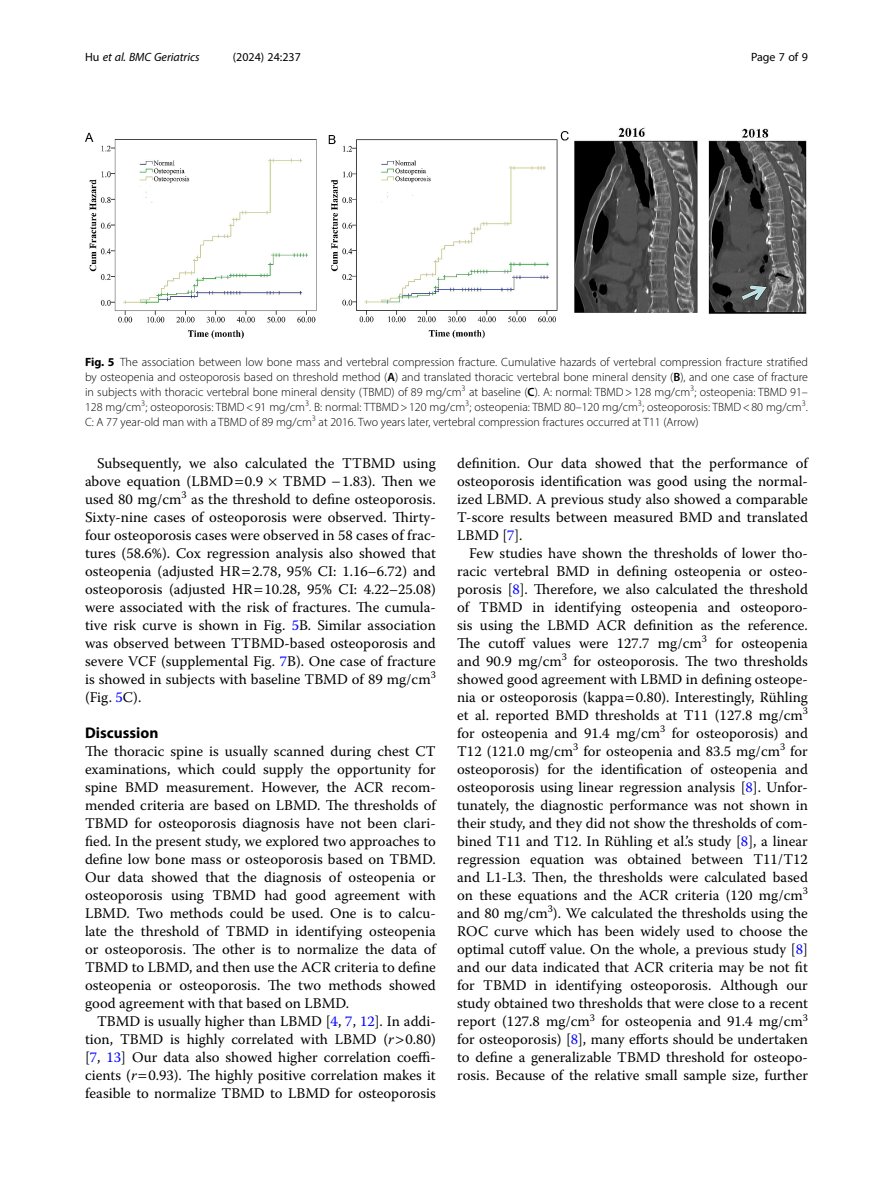
<style>
.page{position:relative;width:893px;height:1191px;background:#fff}
.page>*{position:absolute;margin:0;border:0;box-sizing:border-box;transform-origin:0 0}
.Head_1{font:700 15.45px "Myriad Pro";color:#000}
.Body_Text_Indent{font:14.7px/18px "Warnock Pro";color:#000;text-align:justify}
.Body_Text{font:14.7px/18px "Warnock Pro";color:#000;text-align:justify}
.Figure_Caption{font:300 12px/15px "Myriad Pro";color:#000;text-align:justify}
.t1{font:italic 12px "Myriad Pro";color:#000}
.t2{font:12px "Myriad Pro";color:#000}
.s1{font-style:normal}
.s2{font-weight:700}
.s3{font-weight:600}
.s4{color:#00f}
.s5{font-style:italic}
</style>
<div class="page">
<img style="left:85px;top:127px;width:722px;height:211px">
<p class="t1" style="left:85px;top:50px;width:116px"><span class="s1">Hu</span> et al. BMC Geriatrics</p>
<p class="t2" style="left:233px;top:50px;width:70px">(2024) 24:237</p>
<p class="t2" style="left:751px;top:50px;width:58px">Page 7 of 9</p>
<p class="Figure_Caption" style="left:85px;top:354px;width:724px"><span class="s2">Fig. 5</span> The association between low bone mass and vertebral compression fracture. Cumulative hazards of vertebral compression fracture stratified by osteopenia and osteoporosis based on threshold method (<span class="s3">A</span>) and translated thoracic vertebral bone mineral density (<span class="s3">B</span>), and one case of fracture in subjects with thoracic vertebral bone mineral density (TBMD) of 89 mg/cm<sup>3</sup> at baseline (<span class="s3">C</span>). A: normal: TBMD&gt;128 mg/cm<sup>3</sup>; osteopenia: TBMD 91– 128 mg/cm<sup>3</sup>; osteoporosis: TBMD&lt;91 mg/cm<sup>3</sup>. B: normal: TTBMD&gt;120 mg/cm<sup>3</sup>; osteopenia: TBMD 80–120 mg/cm<sup>3</sup>; osteoporosis: TBMD&lt;80 mg/cm<sup>3</sup>.<br>C: A 77 year-old man with a TBMD of 89 mg/cm<sup>3</sup> at 2016. Two years later, vertebral compression fractures occurred at T11 (Arrow)</p>
<p class="Body_Text_Indent" style="left:85px;top:454px;width:352px;text-indent:12px">Subsequently, we also calculated the TTBMD using above equation (LBMD 0.9</p>
<p class="Body_Text_Indent" style="left:85px;top:472px;width:352px;text-indent:198px">TBMD −1.83). Then we used 80 mg/cm<sup>3</sup> as the threshold to define osteoporosis.<br>Sixty-nine cases of osteoporosis were observed. Thirty&shy;four osteoporosis cases were observed in 58 cases of frac&shy;tures (58.6%). Cox regression analysis also showed that osteopenia (adjusted HR 2.78, 95% CI: 1.16–6.72) and osteoporosis (adjusted HR 10.28, 95% CI: 4.22–25.08) were associated with the risk of fractures. The cumula&shy;tive risk curve is shown in Fig. <span class="s4">5</span>B. Similar association was observed between TTBMD-based osteoporosis and severe VCF (supplemental Fig. <span class="s4">7</span>B). One case of fracture is showed in subjects with baseline TBMD of 89 mg/cm<sup>3 </sup>(Fig. <span class="s4">5</span>C).</p>
<p class="Head_1" style="left:85px;top:723px;width:75px">Discussion</p>
<p class="Body_Text" style="left:85px;top:742px;width:352px">The thoracic spine is usually scanned during chest CT examinations, which could supply the opportunity for spine BMD measurement. However, the ACR recom&shy;mended criteria are based on LBMD. The thresholds of TBMD for osteoporosis diagnosis have not been clari&shy;fied. In the present study, we explored two approaches to define low bone mass or osteoporosis based on TBMD.<br>Our data showed that the diagnosis of osteopenia or osteoporosis using TBMD had good agreement with LBMD. Two methods could be used. One is to calcu&shy;late the threshold of TBMD in identifying osteopenia or osteoporosis. The other is to normalize the data of TBMD to LBMD, and then use the ACR criteria to define osteopenia or osteoporosis. The two methods showed good agreement with that based on LBMD.</p>
<p class="Body_Text_Indent" style="left:85px;top:1012px;width:352px;text-indent:12px">TBMD is usually higher than LBMD [<span class="s4">4</span>, <span class="s4">7</span>, <span class="s4">12</span>]. In addi&shy;tion, TBMD is highly correlated with LBMD (<span class="s5">r</span> 0.80) [<span class="s4">7</span>, <span class="s4">13</span>] Our data also showed higher correlation coeffi&shy;cients (<span class="s5">r</span> 0.93). The highly positive correlation makes it feasible to normalize TBMD to LBMD for osteoporosis</p>
<p class="Body_Text_Indent" style="left:457px;top:454px;width:352px">definition. Our data showed that the performance of osteoporosis identification was good using the normal&shy;ized LBMD. A previous study also showed a comparable T-score results between measured BMD and translated LBMD [<span class="s4">7</span>].</p>
<p class="Body_Text_Indent" style="left:457px;top:544px;width:352px;text-indent:12px">Few studies have shown the thresholds of lower tho&shy;racic vertebral BMD in defining osteopenia or osteo&shy;porosis [<span class="s4">8</span>]. Therefore, we also calculated the threshold of TBMD in identifying osteopenia and osteoporo&shy;sis using the LBMD ACR definition as the reference.<br>The cutoff values were 127.7 mg/cm<sup>3</sup> for osteopenia and 90.9 mg/cm<sup>3</sup> for osteoporosis. The two thresholds showed good agreement with LBMD in defining osteope&shy;nia or osteoporosis (kappa 0.80). Interestingly, Rühling et al. reported BMD thresholds at T11 (127.8 mg/cm<sup>3 </sup>for osteopenia and 91.4 mg/cm<sup>3</sup> for osteoporosis) and T12 (121.0 mg/cm<sup>3</sup> for osteopenia and 83.5 mg/cm<sup>3</sup> for osteoporosis) for the identification of osteopenia and osteoporosis using linear regression analysis [<span class="s4">8</span>]. Unfor&shy;tunately, the diagnostic performance was not shown in their study, and they did not show the thresholds of com&shy;bined T11 and T12. In Rühling et al.’s study [<span class="s4">8</span>], a linear regression equation was obtained between T11/T12 and L1-L3. Then, the thresholds were calculated based on these equations and the ACR criteria (120 mg/cm<sup>3 </sup>and 80 mg/cm<sup>3</sup>). We calculated the thresholds using the ROC curve which has been widely used to choose the optimal cutoff value. On the whole, a previous study [<span class="s4">8</span>] and our data indicated that ACR criteria may be not fit for TBMD in identifying osteoporosis. Although our study obtained two thresholds that were close to a recent report (127.8 mg/cm<sup>3</sup> for osteopenia and 91.4 mg/cm<sup>3 </sup>for osteoporosis) [<span class="s4">8</span>], many efforts should be undertaken to define a generalizable TBMD threshold for osteopo&shy;rosis. Because of the relative small sample size, further</p>
</div>
